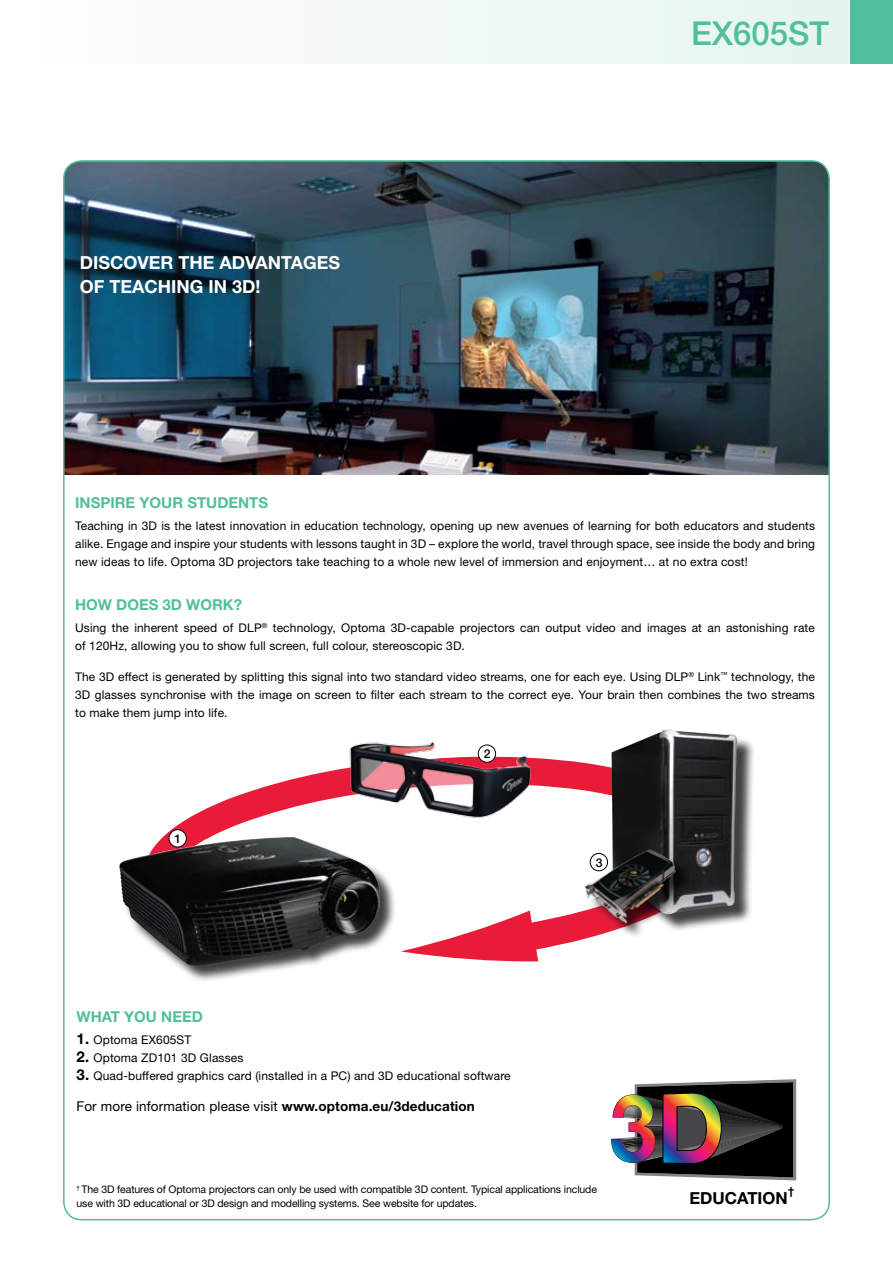
<style>
.page{position:relative;width:893px;height:1263px;background:#fff}
.page>*{position:absolute;margin:0;border:0;box-sizing:border-box;transform-origin:0 0}
.t1{font:500 33px "Helvetica Neue";color:#51bf9c}
.t2{font:700 18px/24px "Helvetica Neue";color:#fff}
.t3{font:700 16.65px "Helvetica Neue";color:#000}
.t4{font:700 15px "Helvetica Neue";color:#51bf9c}
.t5{font:13.5px "Helvetica Neue";letter-spacing:.01em;color:#000}
.t6{font:500 12.15px "Helvetica Neue";color:#000}
.t7{font:12px/18px "Helvetica Neue";letter-spacing:.01em;color:#000;text-align:justify}
.t8{font:700 11.1px "Helvetica Neue";color:#000}
.t9{font:10.5px/13.5px "Helvetica Neue";letter-spacing:-.01em;color:#000}
.s1{font-weight:700;font-size:15px}
.s2{font-weight:700}
</style>
<div class="page">
<div style="left:850px;top:0;width:43px;height:64px;background:#51bf9c"></div>
<div style="left:0;top:0;width:850px;height:64px;background:#f2f9f6"></div>
<img style="left:64px;top:161px;width:765px;height:60px">
<svg style="left:163px;top:751px;width:451px;height:211px"></svg>
<svg style="left:412px;top:910px;width:126px;height:52px"></svg>
<div style="left:120px;top:837px;width:292px;height:208px;background:#000;opacity:.75"></div>
<img style="left:119px;top:837px;width:261px;height:129px">
<div style="left:614px;top:731px;width:187px;height:221px;background:#000;opacity:.75"></div>
<img style="left:615px;top:729px;width:52px;height:22px">
<div style="left:588px;top:852px;width:123px;height:100px;background:#000;opacity:.75"></div>
<img style="left:582px;top:848px;width:95px;height:77px">
<div style="left:169px;top:830px;width:17px;height:17px;background:#fff;border-radius:50%"></div>
<div style="left:169px;top:829px;width:18px;height:18px;border:1px solid #000;border-radius:50%"></div>
<div style="left:590px;top:853px;width:18px;height:18px;background:#fff;border-radius:50%"></div>
<div style="left:590px;top:853px;width:18px;height:18px;border:1px solid #000;border-radius:50%"></div>
<img style="left:339px;top:741px;width:202px;height:81px">
<div style="left:478px;top:745px;width:18px;height:17px;background:#fff;border-radius:50%"></div>
<div style="left:478px;top:744px;width:18px;height:19px;border:1px solid #000;border-radius:50%"></div>
<svg style="left:611px;top:1079px;width:185px;height:101px;background:#594a49"></svg>
<img style="left:66px;top:221px;width:761px;height:254px">
<h2 class="t2" style="left:80px;top:250px;width:237px">DISCOVER THE ADVANTAGES<br>OF TEACHING IN 3D!</h2>
<h1 class="t1" style="left:691px;top:14px;width:140px">EX605ST</h1>
<p class="t4" style="left:75px;top:493px;width:195px">INSPIRE YOUR STUDENTS</p>
<p class="t7" style="left:75px;top:517px;width:741px">Teaching in 3D is the latest innovation in education technology, opening up new avenues of learning for both educators and students alike. Engage and inspire your students with lessons taught in 3D – explore the world, travel through space, see inside the body and bring new ideas to life. Optoma 3D projectors take teaching to a whole new level of immersion and enjoyment… at no extra cost!</p>
<p class="t4" style="left:75px;top:595px;width:168px">HOW DOES 3D WORK?</p>
<p class="t7" style="left:75px;top:618px;width:741px">Using the inherent speed of DLP<sup>®</sup> technology, Optoma 3D-capable projectors can output video and images at an astonishing rate of 120Hz, allowing you to show full screen, full colour, stereoscopic 3D.</p>
<p class="t7" style="left:75px;top:667px;width:741px">The 3D effect is generated by splitting this signal into two standard video streams, one for each eye. Using DLP<sup>®</sup> Link<sup>™</sup> technology, the 3D glasses synchronise with the image on screen to filter each stream to the correct eye. Your brain then combines the two streams to make them jump into life.</p>
<p class="t6" style="left:174px;top:831px;width:8px">1</p>
<p class="t6" style="left:484px;top:746px;width:8px">2</p>
<p class="t4" style="left:77px;top:1007px;width:107px">WHAT YOU NEED</p>
<p class="t7" style="left:77px;top:1030px;width:116px"><span class="s1">1.</span> Optoma EX605ST</p>
<p class="t7" style="left:77px;top:1048px;width:168px"><span class="s1">2.</span> Optoma ZD101 3D Glasses</p>
<p class="t7" style="left:77px;top:1066px;width:436px"><span class="s1">3.</span> Quad-buffered graphics card (installed in a PC) and 3D educational software</p>
<p class="t5" style="left:77px;top:1098px;width:400px">For more information please visit <span class="s2">WWW.OPTOMA.EU/3DEDUCATION</span></p>
<p class="t6" style="left:596px;top:855px;width:8px">3</p>
<p class="t9" style="left:77px;top:1182px;width:522px"><sup>†</sup> The 3D features of Optoma projectors can only be used with compatible 3D content. Typical applications include use with 3D educational or 3D design and modelling systems. See website for updates.</p>
<h3 class="t3" style="left:689px;top:1187px;width:100px">EDUCATION</h3>
<p class="t8" style="left:788px;top:1184px;width:8px">†</p>
</div>
